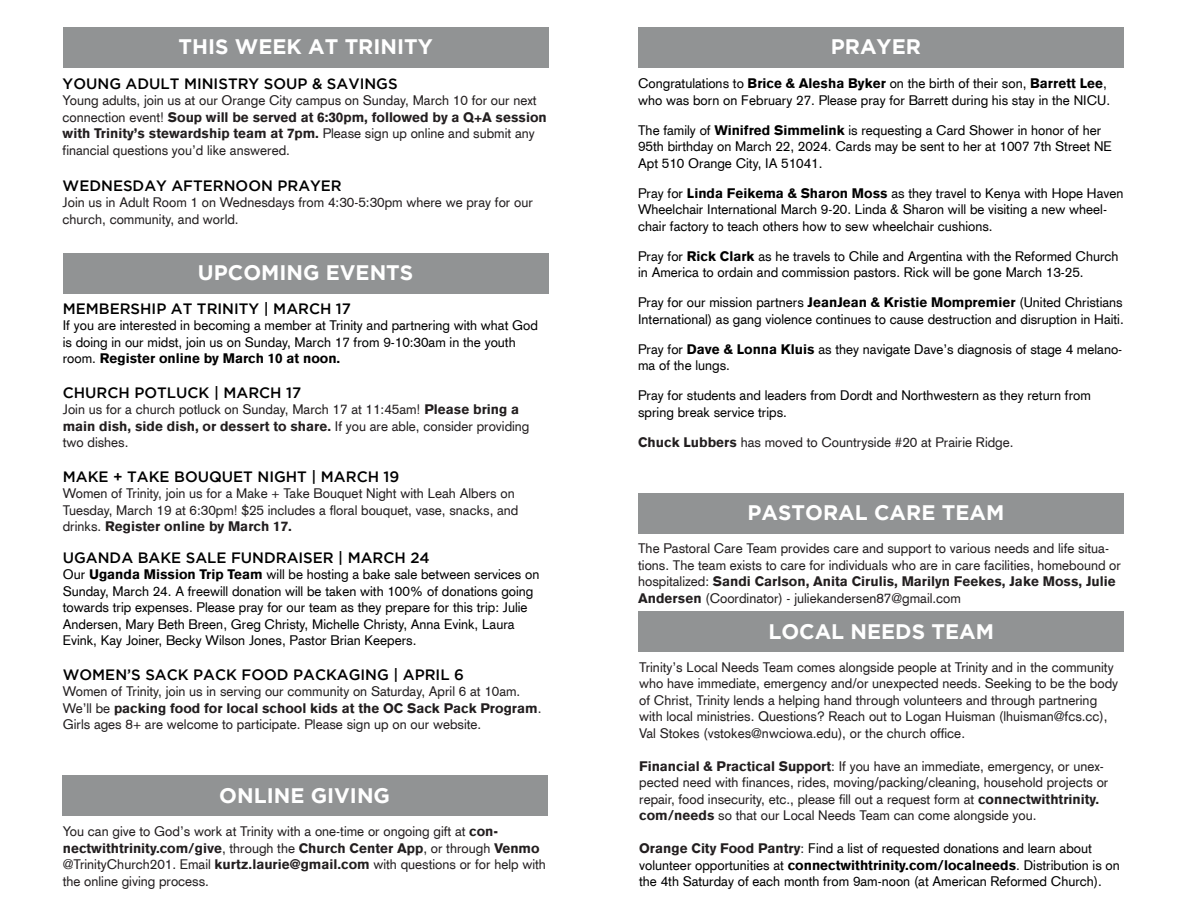
<style>
.page{position:relative;width:1188px;height:918px;background:#fff}
.page>*{position:absolute;margin:0;border:0;box-sizing:border-box;transform-origin:0 0}
.t1{font:700 21px "Gotham";color:#fff}
.t2{font:500 15px "Gotham";color:#000}
.t3{font:13.5px/16.5px "Akzidenz Grotesk CE";color:#231f20}
.t4{font:13.5px/16.5px "Akzidenz Grotesk CE";color:#000}
.s1{font-weight:900}
.s2{font-weight:900;color:#231f20}
.s3{color:#231f20}
</style>
<div class="page">
<div style="left:638px;top:27px;width:486px;height:41px;background:#919394"></div>
<div style="left:638px;top:611px;width:486px;height:41px;background:#919394"></div>
<div style="left:638px;top:493px;width:486px;height:41px;background:#919394"></div>
<div style="left:63px;top:253px;width:486px;height:41px;background:#919394"></div>
<div style="left:63px;top:27px;width:486px;height:41px;background:#919394"></div>
<div style="left:62px;top:775px;width:486px;height:40px;background:#919394"></div>
<p class="t1" style="left:178px;top:34px;width:256px">THIS WEEK AT TRINITY</p>
<p class="t2" style="left:63px;top:75px;width:337px">YOUNG ADULT MINISTRY SOUP &amp; SAVINGS</p>
<p class="t3" style="left:63px;top:92px;width:486px">Young adults, join us at our Orange City campus on Sunday, March 10 for our next connection event! <span class="s1">Soup will be served at 6:30pm, followed by a Q+A session with Trinity’s stewardship team at 7pm.</span> Please sign up online and submit any financial questions you’d like answered.</p>
<p class="t2" style="left:63px;top:177px;width:281px">WEDNESDAY AFTERNOON PRAYER</p>
<p class="t3" style="left:63px;top:194px;width:472px">Join us in Adult Room 1 on Wednesdays from 4:30-5:30pm where we pray for our church, community, and world.</p>
<p class="t1" style="left:198px;top:261px;width:217px">UPCOMING EVENTS</p>
<p class="t2" style="left:63px;top:300px;width:290px">MEMBERSHIP AT TRINITY | MARCH 17</p>
<p class="t4" style="left:63px;top:317px;width:477px">If you are interested in becoming a member at Trinity and partnering with what God is doing in our midst, join us on Sunday, March 17 from 9-10:30am in the youth room. <span class="s1">Register online by March 10 at noon.</span></p>
<p class="t2" style="left:63px;top:384px;width:240px">CHURCH POTLUCK | MARCH 17</p>
<p class="t3" style="left:63px;top:401px;width:468px">Join us for a church potluck on Sunday, March 17 at 11:45am! <span class="s1">Please bring a main dish, side dish, or dessert to share.</span> If you are able, consider providing two dishes.</p>
<p class="t2" style="left:63px;top:468px;width:338px">MAKE + TAKE BOUQUET NIGHT | MARCH 19</p>
<p class="t3" style="left:63px;top:485px;width:457px">Women of Trinity, join us for a Make + Take Bouquet Night with Leah Albers on<br>Tuesday, March 19 at 6:30pm! $25 includes a floral bouquet, vase, snacks, and drinks. <span class="s1">Register online by March 17.</span></p>
<p class="t2" style="left:63px;top:549px;width:369px">UGANDA BAKE SALE FUNDRAISER | MARCH 24</p>
<p class="t4" style="left:63px;top:566px;width:478px">Our <span class="s1">Uganda Mission Trip Team</span> will be hosting a bake sale between services on Sunday, March 24. A freewill donation will be taken with 100% of donations going towards trip expenses. Please pray for our team as they prepare for this trip: Julie Andersen, Mary Beth Breen, Greg Christy, Michelle Christy, Anna Evink, Laura Evink, Kay Joiner, Becky Wilson Jones, Pastor Brian Keepers.</p>
<p class="t2" style="left:63px;top:666px;width:403px">WOMEN’S SACK PACK FOOD PACKAGING | APRIL 6</p>
<p class="t3" style="left:63px;top:683px;width:480px">Women of Trinity, join us in serving our community on Saturday, April 6 at 10am.<br>We’ll be <span class="s1">packing food for local school kids at the OC Sack Pack Program</span>.<br>Girls ages 8+ are welcome to participate. Please sign up on our website.</p>
<p class="t1" style="left:219px;top:783px;width:172px">ONLINE GIVING</p>
<p class="t3" style="left:63px;top:823px;width:485px">You can give to God’s work at Trinity with a one-time or ongoing gift at <span class="s1">con&shy;nectwithtrinity.com/give</span>, through the <span class="s1">Church Center App</span>, or through <span class="s1">Venmo </span>@TrinityChurch201. Email <span class="s1">kurtz.laurie@gmail.com</span> with questions or for help with the online giving process.</p>
<p class="t1" style="left:831px;top:35px;width:92px">PRAYER</p>
<p class="t4" style="left:638px;top:75px;width:474px">Congratulations to <span class="s1">Brice &amp; Alesha Byker</span> on the birth of their son, <span class="s1">Barrett Lee</span>, who was born on February 27. Please pray for Barrett during his stay in the NICU.</p>
<p class="t4" style="left:638px;top:121px;width:475px">The family of <span class="s1">Winifred Simmelink</span> is requesting a Card Shower in honor of her<br>95th birthday on March 22, 2024. Cards may be sent to her at 1007 7th Street NE<br>Apt 510 Orange City, IA 51041.</p>
<p class="t4" style="left:638px;top:184px;width:487px">Pray for <span class="s1">Linda Feikema &amp; Sharon Moss</span> as they travel to Kenya with Hope Haven<br>Wheelchair International March 9-20. Linda &amp; Sharon will be visiting a new wheel&shy;chair factory to teach others how to sew wheelchair cushions.</p>
<p class="t4" style="left:638px;top:247px;width:482px">Pray for <span class="s1">Rick Clark</span> as he travels to Chile and Argentina with the Reformed Church in America to ordain and commission pastors. Rick will be gone March 13-25.</p>
<p class="t4" style="left:638px;top:294px;width:487px">Pray for our mission partners <span class="s1">JeanJean &amp; Kristie Mompremier</span> (United Christians<br>International) as gang violence continues to cause destruction and disruption in Haiti.</p>
<p class="t4" style="left:638px;top:340px;width:486px">Pray for <span class="s1">Dave &amp; Lonna Kluis</span> as they navigate Dave’s diagnosis of stage 4 melano&shy;ma of the lungs.</p>
<p class="t4" style="left:638px;top:387px;width:454px">Pray for students and leaders from Dordt and Northwestern as they return from spring break service trips.</p>
<p class="t3" style="left:638px;top:433px;width:377px"><span class="s1">Chuck Lubbers</span> has moved to Countryside #20 at Prairie Ridge.</p>
<p class="t1" style="left:748px;top:500px;width:258px">PASTORAL CARE TEAM</p>
<p class="t3" style="left:638px;top:540px;width:484px">The Pastoral Care Team provides care and support to various needs and life situa&shy;tions. The team exists to care for individuals who are in care facilities, homebound or hospitalized: <span class="s1">Sandi Carlson, Anita Cirulis, Marilyn Feekes, Jake Moss, Julie Andersen</span> (Coordinator) - juliekandersen87@gmail.com</p>
<p class="t1" style="left:768px;top:620px;width:227px">LOCAL NEEDS TEAM</p>
<p class="t3" style="left:639px;top:659px;width:480px">Trinity’s Local Needs Team comes alongside people at Trinity and in the community who have immediate, emergency and/or unexpected needs. Seeking to be the body of Christ, Trinity lends a helping hand through volunteers and through partnering with local ministries. Questions? Reach out to Logan Huisman (lhuisman@fcs.cc), Val Stokes (vstokes@nwciowa.edu), or the church office.</p>
<p class="t3" style="left:639px;top:758px;width:471px"><span class="s1">Financial &amp; Practical Support</span>: If you have an immediate, emergency, or unex&shy;pected need with finances, rides, moving/packing/cleaning, household projects or repair, food insecurity, etc., please fill out a request form at <span class="s1">connectwithtrinity. com/needs</span> so that our Local Needs Team can come alongside you.</p>
<p class="t4" style="left:639px;top:840px;width:482px"><span class="s2">Orange City Food Pantry</span><span class="s3">:</span> Find a list of requested donations and learn about volunteer opportunities at <span class="s1">connectwithtrinity.com/localneeds</span>. Distribution is on the 4th Saturday of each month from 9am-noon (at American Reformed Church).</p>
</div>
